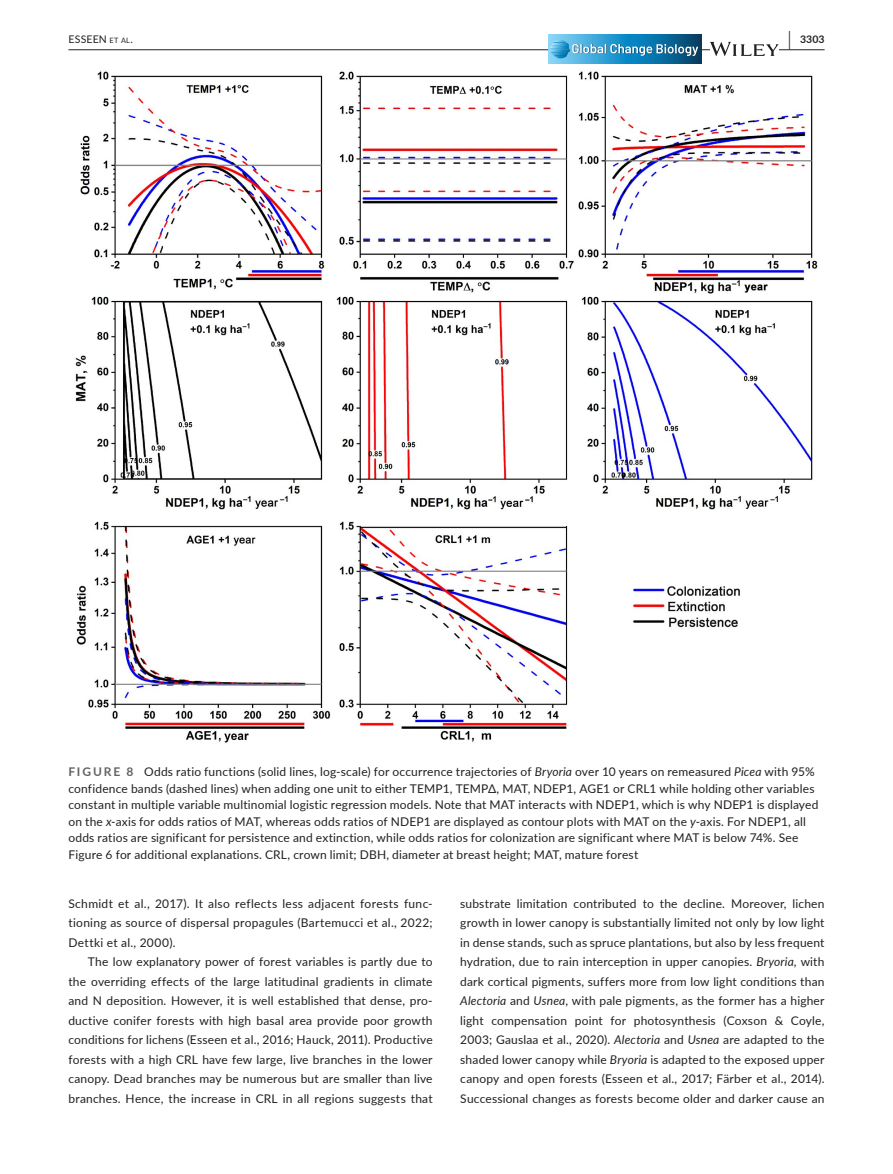
<style>
.page{position:relative;width:893px;height:1174px;background:#fff}
.page>*{position:absolute;margin:0;border:0;box-sizing:border-box;transform-origin:0 0}
.t1{font:12px/19.5px "Lato";letter-spacing:.015em;color:#231f20;text-align:justify}
.t2{font:10.5px "Lato";letter-spacing:.015em;color:#231f20}
.t3{font:700 10.5px "Lato";color:#231f20}
.s1{font-size:7.35px}
.s2{font-size:19.5px}
.s3{font-weight:700;color:#636366}
.s4{font-style:italic}
</style>
<div class="page">
<hr style="left:68px;top:49px;width:756px;height:1px;background:#231f20">
<svg style="left:548px;top:34px;width:153px;height:30px;background:#2b8dbd"></svg>
<svg style="left:550px;top:40px;width:149px;height:18px;background:#4999c2"></svg>
<svg style="left:710px;top:42px;width:69px;height:14px"></svg>
<img style="left:75px;top:71px;width:743px;height:672px">
<p class="t2" style="left:68px;top:31px;width:66px">ESSEEN <span class="s1">et al</span>.</p>
<p class="t3" style="left:789px;top:31px;width:37px"><span class="s2">|</span> 3303</p>
<p class="t1" style="left:68px;top:763px;width:751px;line-height:16.5px;text-align:left"><span class="s3">FIGURE 8</span> Odds ratio functions (solid lines, log-scale) for occurrence trajectories of <span class="s4">Bryoria</span> over 10 years on remeasured <span class="s4">Picea</span> with 95% confidence bands (dashed lines) when adding one unit to either TEMP1, TEMP∆, MAT, NDEP1, AGE1 or CRL1 while holding other variables constant in multiple variable multinomial logistic regression models. Note that MAT interacts with NDEP1, which is why NDEP1 is displayed on the <span class="s4">x</span>-axis for odds ratios of MAT, whereas odds ratios of NDEP1 are displayed as contour plots with MAT on the <span class="s4">y</span>-axis. For NDEP1, all odds ratios are significant for persistence and extinction, while odds ratios for colonization are significant where MAT is below 74%. See Figure 6 for additional explanations. CRL, crown limit; DBH, diameter at breast height; MAT, mature forest</p>
<p class="t1" style="left:68px;top:893px;width:366px">Schmidt et al., 2017). It also reflects less adjacent forests func&shy;tioning as source of dispersal propagules (Bartemucci et al., 2022; Dettki et al., 2000).</p>
<p class="t1" style="left:68px;top:951px;width:366px;text-indent:20px">The low explanatory power of forest variables is partly due to the overriding effects of the large latitudinal gradients in climate and N deposition. However, it is well established that dense, pro&shy;ductive conifer forests with high basal area provide poor growth conditions for lichens (Esseen et al., 2016; Hauck, 2011). Productive forests with a high CRL have few large, live branches in the lower canopy. Dead branches may be numerous but are smaller than live branches. Hence, the increase in CRL in all regions suggests that</p>
<p class="t1" style="left:460px;top:893px;width:366px">substrate limitation contributed to the decline. Moreover, lichen growth in lower canopy is substantially limited not only by low light in dense stands, such as spruce plantations, but also by less frequent hydration, due to rain interception in upper canopies. <span class="s4">Bryoria</span>, with dark cortical pigments, suffers more from low light conditions than <span class="s4">Alectoria</span> and <span class="s4">Usnea</span>, with pale pigments, as the former has a higher light compensation point for photosynthesis (Coxson &amp; Coyle, 2003; Gauslaa et al., 2020). <span class="s4">Alectoria</span> and <span class="s4">Usnea</span> are adapted to the shaded lower canopy while <span class="s4">Bryoria</span> is adapted to the exposed upper canopy and open forests (Esseen et al., 2017; Färber et al., 2014).<br>Successional changes as forests become older and darker cause an</p>
</div>
